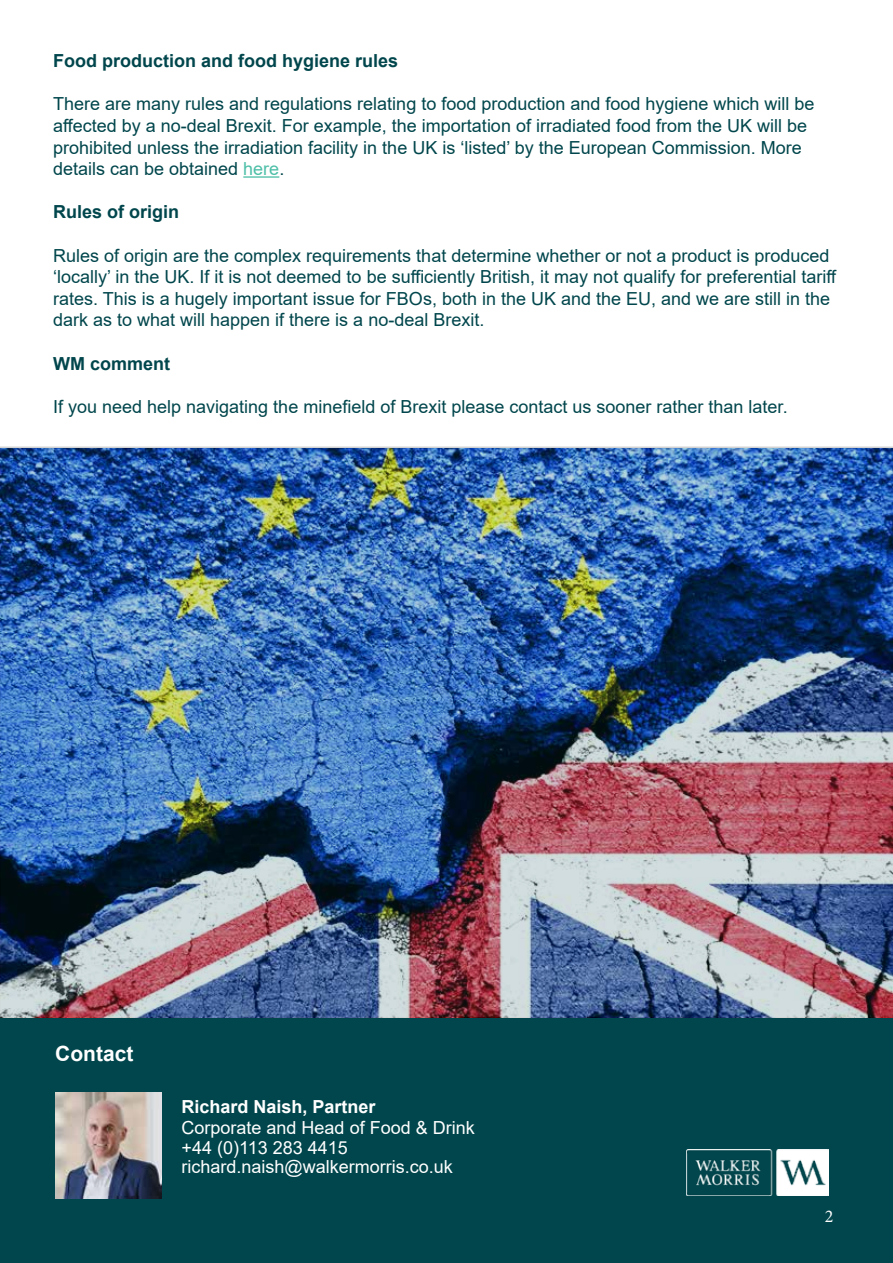
<style>
.page{position:relative;width:893px;height:1263px;background:#fff}
.page>*{position:absolute;margin:0;border:0;box-sizing:border-box;transform-origin:0 0}
.t1{font:700 21px "Arial";color:#fff}
.t2{font:18px/21.6px "Arial";color:#00464c}
.t3{font:18px/19.5px "Arial";color:#fff}
.t4{font:700 18px "Arial";color:#00464c}
.t5{font:700 18px "Arial";color:#fff}
.t6{font:18px "Minion Pro";color:#00464c}
.s1{color:#4ebfa7}
.s2{color:#fff}
</style>
<div class="page">
<img style="left:0;top:446px;width:893px;height:573px">
<div style="left:0;top:1019px;width:893px;height:244px;background:#00464c"></div>
<img style="left:687px;top:1149px;width:141px;height:46px">
<hr style="left:243px;top:176px;width:36px;height:2px;background:#4ebfa7">
<img style="left:55px;top:1092px;width:107px;height:106px">
<p class="t4" style="left:53px;top:48px;width:347px">Food production and food hygiene rules</p>
<p class="t2" style="left:53px;top:93px;width:763px">There are many rules and regulations relating to food production and food hygiene which will be affected by a no-deal Brexit. For example, the importation of irradiated food from the UK will be prohibited unless the irradiation facility in the UK is ‘listed’ by the European Commission. More details can be obtained <span class="s1">here</span>.</p>
<p class="t4" style="left:53px;top:199px;width:128px">Rules of origin</p>
<p class="t2" style="left:53px;top:244px;width:785px">Rules of origin are the complex requirements that determine whether or not a product is produced ‘locally’ in the UK. If it is not deemed to be sufficiently British, it may not qualify for preferential tariff rates. This is a hugely important issue for FBOs, both in the UK and the EU, and we are still in the dark as to what will happen if there is a no-deal Brexit.</p>
<p class="t4" style="left:53px;top:350px;width:118px">WM comment</p>
<p class="t2" style="left:53px;top:395px;width:736px">If you need help navigating the minefield of Brexit please contact us sooner rather than later.</p>
<p class="t1" style="left:55px;top:1039px;width:80px">Contact</p>
<p class="t5" style="left:182px;top:1093px;width:196px">Richard Naish, Partner</p>
<p class="t3" style="left:182px;top:1118px;width:295px">Corporate and Head of Food &amp; Drink +44 (0)113 283 4415 richard.naish@walkermorris.co.uk</p>
<p class="t6" style="left:808px;top:1204px;width:27px">2 <span class="s2">2</span></p>
</div>
